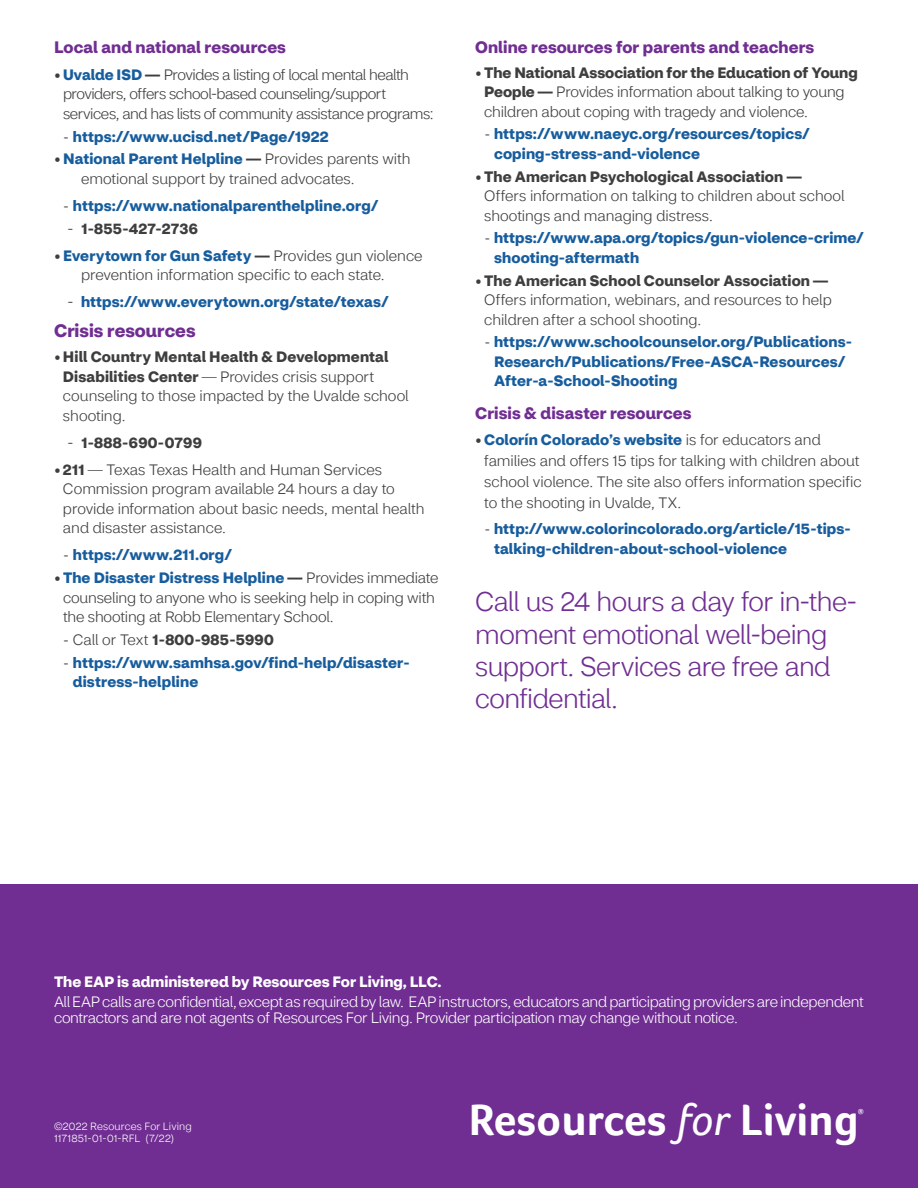
<style>
.page{position:relative;width:918px;height:1188px;background:#fff}
.page>*{position:absolute;margin:0;border:0;box-sizing:border-box;transform-origin:0 0}
.t1{font:700 45.15px "Foco";color:#fff}
.Callout{font:300 27px/32.4px "CVS Health Sans";letter-spacing:-.02em;color:#702d92}
.Body_headline{font:700 18px "CVS Health Sans";color:#702d92}
.Body_headline-2{font:700 16.5px "CVS Health Sans";letter-spacing:.005em;color:#702d92}
.Body{font:700 16.5px "CVS Health Sans";letter-spacing:.005em;color:#702d92}
.Bullet_List{font:300 15px/19.5px "CVS Health Sans";letter-spacing:-.01em;color:#3e3e3f}
.Secondary_Bullet_Lis{font:700 15px/19.5px "CVS Health Sans";letter-spacing:.01em;color:#175d9e}
.Body-2{font:300 15px/19.5px "CVS Health Sans";color:#3e3e3f}
.C3-Disclaimer_8_9{font:300 15px/16.5px "CVS Health Sans";letter-spacing:-.02em;color:#fff}
.Bullet_List-2{font:300 15px/19.5px "CVS Health Sans";letter-spacing:-.03em;color:#3e3e3f}
.Disclaimer{font:700 15px "CVS Health Sans";color:#fff}
.Body-3{font:700 15px "CVS Health Sans";letter-spacing:.005em;color:#175d9e}
.Body-4{font:700 15px "CVS Health Sans";letter-spacing:.01em;color:#3e3e3f}
.Secondary_Bullet_Lis-2{font:700 15px "CVS Health Sans";letter-spacing:.02em;color:#3e3e3f}
.APN{font:300 10.5px "CVS Health Sans";letter-spacing:.015em;color:#fff}
.t2{font:700 7.5px "Foco";color:#fff}
.s1{font-weight:700}
.s2{font-weight:700;color:#175d9e}
.s3{font-family:"Myriad Pro";font-weight:400;color:#3e3e3f}
.s4{font-weight:300}
.s5{font-weight:300;color:#3e3e3f}
.s6{font-family:"Myriad Pro";font-weight:400}
.s7{font-weight:400;font-style:italic}
</style>
<div class="page">
<div style="left:0;top:885px;width:918px;height:303px;background:#702d92"></div>
<p class="Body" style="left:54px;top:37px;width:233px">Local and national resources</p>
<p class="Bullet_List-2" style="left:63px;top:65px;width:372px;text-indent:-9px"><span class="s1">•</span> <span class="s2">Uvalde ISD</span> <span class="s1">—</span> Provides a listing of local mental health providers, offers school-based counseling/support services, and has lists of community assistance programs:</p>
<p class="Secondary_Bullet_Lis" style="left:64px;top:127px;width:266px"><span class="s3">-</span> https://www.ucisd.net/Page/1922</p>
<p class="Body-2" style="left:81px;top:149px;width:331px;text-indent:-27px"><span class="s1">•</span><span class="s2">National Parent Helpline</span> <span class="s1">—</span> Provides parents with emotional support by trained advocates.</p>
<p class="Secondary_Bullet_Lis" style="left:64px;top:196px;width:316px"><span class="s3">-</span> https://www.nationalparenthelpline.org/</p>
<p class="Body-4" style="left:68px;top:219px;width:132px"><span class="s4">-</span> 1-855-427-2736</p>
<p class="Body-2" style="left:81px;top:246px;width:343px;text-indent:-27px"><span class="s1">•</span><span class="s2">Everytown for Gun Safety</span> <span class="s1">—</span> Provides gun violence prevention information specific to each state.</p>
<p class="Body-3" style="left:68px;top:292px;width:323px"><span class="s5">-</span> https://www.everytown.org/state/texas/</p>
<h2 class="Body_headline" style="left:54px;top:320px;width:143px">Crisis resources</h2>
<p class="Body-2" style="left:63px;top:347px;width:347px;text-indent:-9px"><span class="s1">•Hill Country Mental Health &amp; Developmental Disabilities Center</span> — Provides crisis support counseling to those impacted by the Uvalde school shooting.</p>
<p class="Body-4" style="left:68px;top:433px;width:136px"><span class="s4">-</span> 1-888-690-0799</p>
<p class="Body-2" style="left:63px;top:460px;width:363px;text-indent:-9px"><span class="s1">•211</span> — Texas Texas Health and Human Services Commission program available 24 hours a day to provide information about basic needs, mental health and disaster assistance.</p>
<p class="Secondary_Bullet_Lis" style="left:64px;top:545px;width:170px"><span class="s3">-</span> https://www.211.org/</p>
<p class="Bullet_List" style="left:63px;top:568px;width:377px;text-indent:-9px"><span class="s1">•</span><span class="s2">The Disaster Distress Helpline</span> <span class="s1">—</span> Provides immediate counseling to anyone who is seeking help in coping with the shooting at Robb Elementary School.</p>
<p class="Secondary_Bullet_Lis-2" style="left:64px;top:630px;width:211px"><span class="s6">-</span> <span class="s4">Call or Text</span> 1-800-985-5990</p>
<p class="Secondary_Bullet_Lis" style="left:73px;top:653px;width:338px;text-indent:-9px"><span class="s3">-</span> https://www.samhsa.gov/find-help/disaster&shy;distress-helpline</p>
<h2 class="Body_headline-2" style="left:475px;top:37px;width:341px">Online resources for parents and teachers</h2>
<p class="Bullet_List" style="left:484px;top:63px;width:375px;text-indent:-9px"><span class="s1">•The National Association for the Education of Young<br>People —</span> Provides information about talking to young children about coping with tragedy and violence.</p>
<p class="Secondary_Bullet_Lis" style="left:494px;top:124px;width:317px;text-indent:-9px"><span class="s3">-</span> https://www.naeyc.org/resources/topics/ coping-stress-and-violence</p>
<p class="Bullet_List" style="left:484px;top:167px;width:362px;text-indent:-9px"><span class="s1">•The American Psychological Association —<br></span>Offers information on talking to children about school shootings and managing distress.</p>
<p class="Secondary_Bullet_Lis" style="left:494px;top:228px;width:371px;text-indent:-9px"><span class="s3">-</span> https://www.apa.org/topics/gun-violence-crime/ shooting-aftermath</p>
<p class="Bullet_List" style="left:484px;top:271px;width:349px;text-indent:-9px"><span class="s1">•The American School Counselor Association —<br></span>Offers information, webinars, and resources to help children after a school shooting.</p>
<p class="Secondary_Bullet_Lis" style="left:494px;top:332px;width:359px;text-indent:-9px"><span class="s3">-</span> https://www.schoolcounselor.org/Publications-<br>Research/Publications/Free-ASCA-Resources/<br>After-a-School-Shooting</p>
<h2 class="Body_headline-2" style="left:475px;top:403px;width:218px">Crisis &amp; disaster resources</h2>
<p class="Bullet_List" style="left:484px;top:430px;width:379px;line-height:21px;text-indent:-9px"><span class="s1">•</span><span class="s2">Colorín Colorado’s website</span> is for educators and families and offers 15 tips for talking with children about school violence. The site also offers information specific to the shooting in Uvalde, TX.</p>
<p class="Secondary_Bullet_Lis" style="left:494px;top:519px;width:358px;text-indent:-9px"><span class="s3">-</span> http://www.colorincolorado.org/article/15-tips&shy;talking-children-about-school-violence</p>
<p class="Callout" style="left:475px;top:586px;width:384px">Call us 24 hours a day for in-the&shy;moment emotional well-being support. Services are free and confidential.</p>
<p class="Disclaimer" style="left:54px;top:972px;width:389px">The EAP is administered by Resources For Living, LLC.</p>
<p class="C3-Disclaimer_8_9" style="left:54px;top:993px;width:811px">All EAP calls are confidential, except as required by law. EAP instructors, educators and participating providers are independent contractors and are not agents of Resources For Living. Provider participation may change without notice.</p>
<p class="APN" style="left:54px;top:1120px;width:139px">©2022 Resources For Living</p>
<p class="APN" style="left:54px;top:1132px;width:122px">1171851-01-01-RFL (7/22)</p>
<h1 class="t1" style="left:469px;top:1093px;width:391px">Resources <span class="s7">for</span> Living</h1>
<p class="t2" style="left:858px;top:1108px;width:8px">®</p>
</div>
